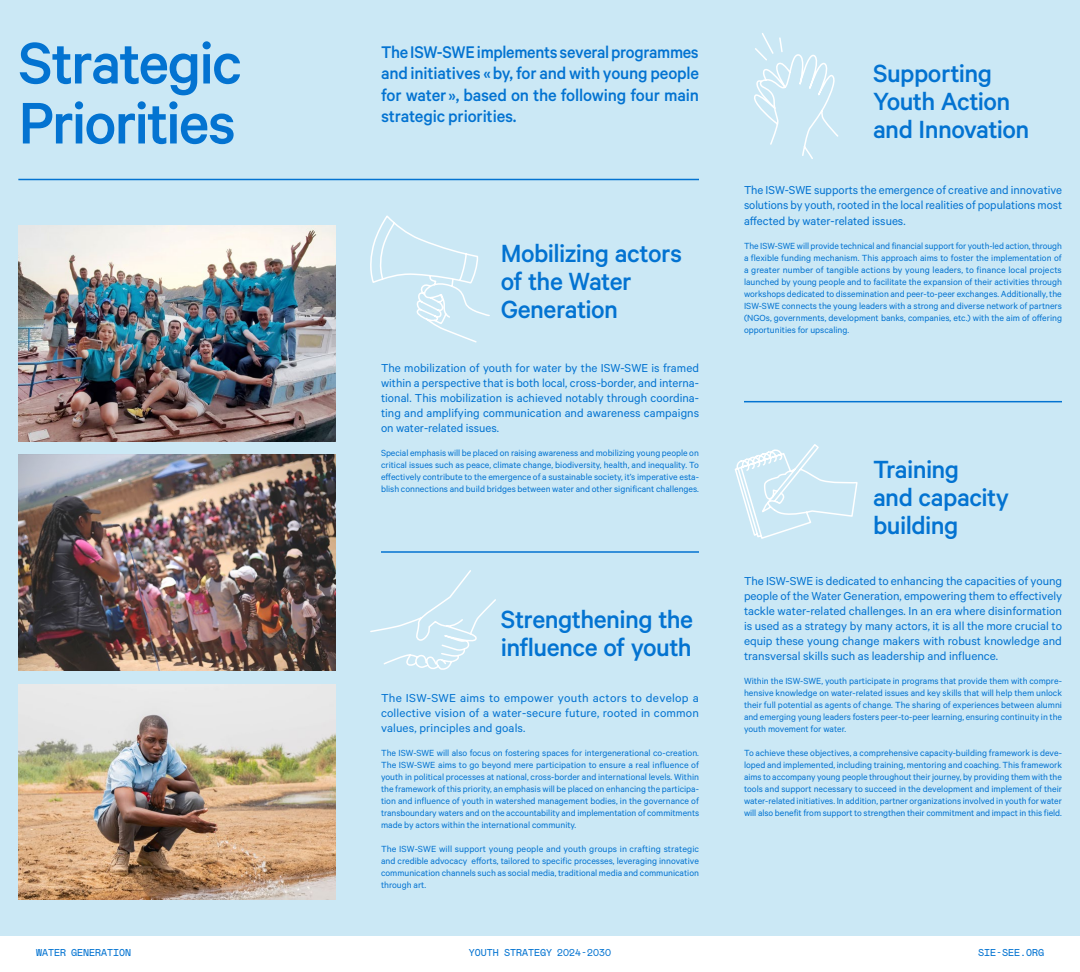
<style>
.page{position:relative;width:1080px;height:972px;background:#cbe8f5}
.page>*{position:absolute;margin:0;border:0;box-sizing:border-box;transform-origin:0 0}
.t1{font:500 66px/60px "Calibre";letter-spacing:-.03em;color:#0373d1}
.t2{font:500 28px/28px "Calibre";letter-spacing:-.02em;color:#0373d1}
.t3{font:500 19px/21.5px "Calibre";letter-spacing:-.01em;color:#0373d1;text-align:justify;scale:.96 1}
.t4{font:13px/15px "Calibre";color:#0373d1;text-align:justify}
.t5{font:13px/15px "Calibre";color:#0373d1;text-align:justify;scale:1.04 1}
.t6{font:10px/12px "Calibre";color:#0373d1;text-align:justify}
.t7{font:10px "Mabry Mono Pro";color:#0373d1}
</style>
<div class="page">
<svg style="left:370px;top:570px;width:126px;height:100px"></svg>
<svg style="left:734px;top:402px;width:124px;height:137px"></svg>
<svg style="left:754px;top:33px;width:84px;height:126px"></svg>
<img style="left:18px;top:455px;width:318px;height:216px">
<hr style="left:18px;top:179px;width:681px;height:1px;background:#0373d1">
<hr style="left:744px;top:401px;width:318px;height:1px;background:#0373d1">
<hr style="left:381px;top:551px;width:318px;height:2px;background:#0373d1">
<div style="left:0;top:936px;width:1080px;height:36px;background:#fff"></div>
<img style="left:18px;top:684px;width:318px;height:216px">
<svg style="left:370px;top:215px;width:120px;height:128px"></svg>
<img style="left:18px;top:225px;width:318px;height:216px">
<h1 class="t1" style="left:18px;top:31px;width:225px">Strategic<br>Priorities</h1>
<h3 class="t3" style="left:381px;top:40px;width:333px">The ISW-SWE implements several programmes and initiatives «by, for and with young people for water», based on the following four main strategic priorities.</h3>
<h2 class="t2" style="left:501px;top:239px;width:183px">Mobilizing actors of the Water<br>Generation</h2>
<p class="t4" style="left:381px;top:360px;width:320px">The mobilization of youth for water by the ISW-SWE is framed within a perspective that is both local, cross-border, and interna&shy;tional. This mobilization is achieved notably through coordina&shy;ting and amplifying communication and awareness campaigns on water-related issues.</p>
<p class="t6" style="left:381px;top:447px;width:320px">Special emphasis will be placed on raising awareness and mobilizing young people on critical issues such as peace, climate change, biodiversity, health, and inequality. To effectively contribute to the emergence of a sustainable society, it’s imperative esta&shy;blish connections and build bridges between water and other significant challenges.</p>
<h2 class="t2" style="left:501px;top:605px;width:194px">Strengthening the influence of youth</h2>
<h3 class="t5" style="left:381px;top:690px;width:307px">The ISW-SWE aims to empower youth actors to develop a collective vision of a water-secure future, rooted in common values, principles and goals.</h3>
<p class="t6" style="left:381px;top:747px;width:320px">The ISW-SWE will also focus on fostering spaces for intergenerational co-creation.<br>The ISW-SWE aims to go beyond mere participation to ensure a real influence of youth in political processes at national, cross-border and international levels. Within the framework of this priority, an emphasis will be placed on enhancing the participa&shy;tion and influence of youth in watershed management bodies, in the governance of transboundary waters and on the accountability and implementation of commitments made by actors within the international community.</p>
<p class="t6" style="left:381px;top:843px;width:320px">The ISW-SWE will support young people and youth groups in crafting strategic and credible advocacy efforts, tailored to specific processes, leveraging innovative communication channels such as social media, traditional media and communication through art.</p>
<h2 class="t2" style="left:873px;top:59px;width:158px">Supporting<br>Youth Action and Innovation</h2>
<h3 class="t4" style="left:744px;top:182px;width:320px">The ISW-SWE supports the emergence of creative and innovative solutions by youth, rooted in the local realities of populations most</h3>
<h3 class="t4" style="left:744px;top:213px;width:163px">affected by water-related issues.</h3>
<p class="t6" style="left:744px;top:240px;width:320px">The ISW-SWE will provide technical and financial support for youth-led action, through a flexible funding mechanism. This approach aims to foster the implementation of a greater number of tangible actions by young leaders, to finance local projects launched by young people and to facilitate the expansion of their activities through workshops dedicated to dissemination and peer-to-peer exchanges. Additionally, the ISW-SWE connects the young leaders with a strong and diverse network of partners (NGOs, governments, development banks, companies, etc.) with the aim of offering opportunities for upscaling.</p>
<h2 class="t2" style="left:873px;top:455px;width:138px">Training<br>and capacity building</h2>
<p class="t4" style="left:744px;top:573px;width:320px">The ISW-SWE is dedicated to enhancing the capacities of young people of the Water Generation, empowering them to effectively tackle water-related challenges. In an era where disinformation is used as a strategy by many actors, it is all the more crucial to equip these young change makers with robust knowledge and transversal skills such as leadership and influence.</p>
<p class="t6" style="left:744px;top:675px;width:320px">Within the ISW-SWE, youth participate in programs that provide them with compre&shy;hensive knowledge on water-related issues and key skills that will help them unlock their full potential as agents of change. The sharing of experiences between alumni and emerging young leaders fosters peer-to-peer learning, ensuring continuity in the youth movement for water.</p>
<p class="t6" style="left:744px;top:747px;width:320px">To achieve these objectives, a comprehensive capacity-building framework is deve&shy;loped and implemented, including training, mentoring and coaching. This framework aims to accompany young people throughout their journey, by providing them with the tools and support necessary to succeed in the development and implement of their water-related initiatives. In addition, partner organizations involved in youth for water will also benefit from support to strengthen their commitment and impact in this field.</p>
<p class="t7" style="left:36px;top:947px;width:97px">WATER GENERATION</p>
<p class="t7" style="left:469px;top:947px;width:144px">YOUTH STRATEGY 2024-2030</p>
<p class="t7" style="left:978px;top:947px;width:67px">SIE-SEE.ORG</p>
</div>
